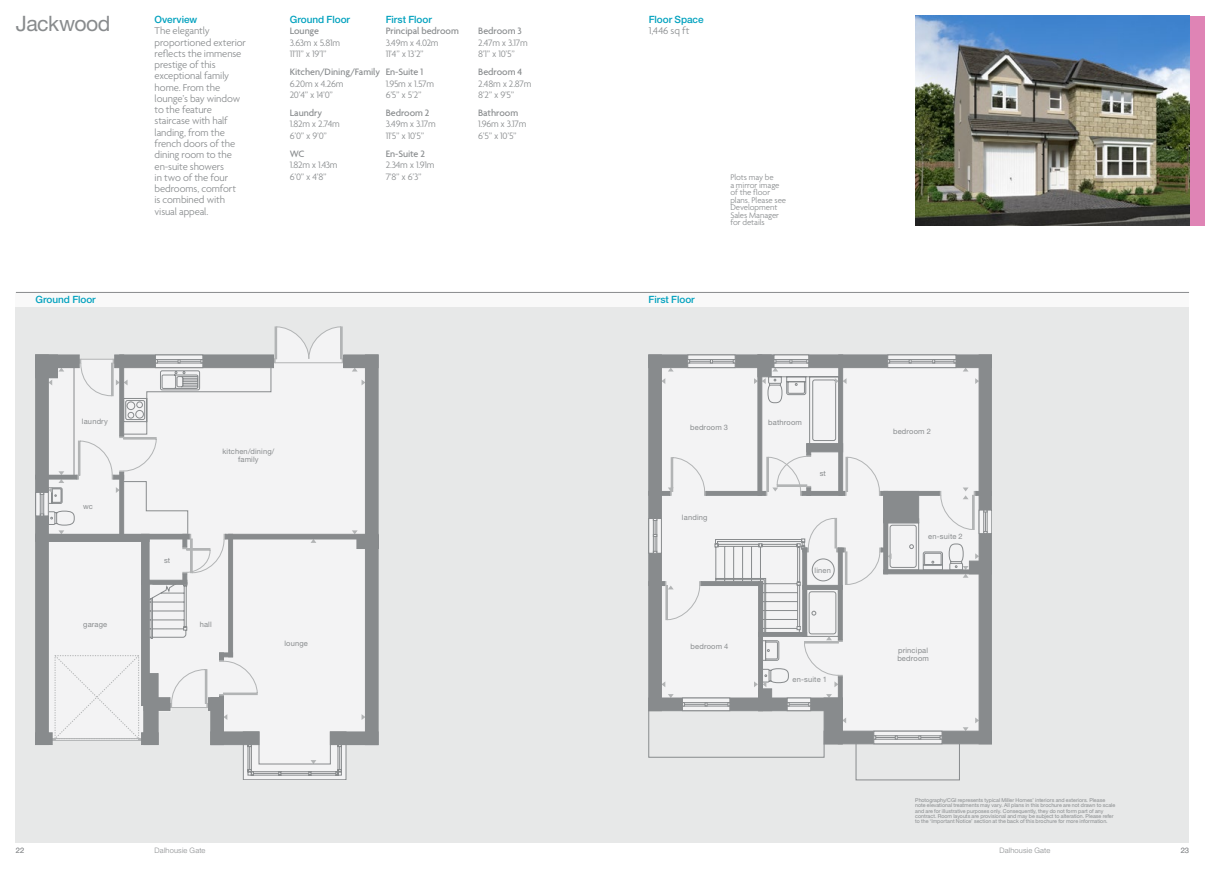
<style>
.page{position:relative;width:1205px;height:869px;background:#fff}
.page>*{position:absolute;margin:0;border:0;box-sizing:border-box;transform-origin:0 0}
.t1{font:21.25px "Helvetica Neue LT Std";letter-spacing:-.025em;color:#888b8d}
.t2{font:300 10.62px/11.2px "Agenda";letter-spacing:-.01em;color:#888b8d}
.t3{font:300 10px/11.2px "Agenda";letter-spacing:-.025em;color:#888b8d}
.t4{font:500 10px "Agenda";letter-spacing:-.005em;color:#888b8d}
.t5{font:500 10px "Helvetica Neue LT Std";letter-spacing:-.005em;color:#00a1be}
.t6{font:300 8.75px/7.5px "Agenda";letter-spacing:-.005em;color:#888b8d}
.t7{font:7.5px/8px "Helvetica Neue";letter-spacing:.025em;color:#888b8d;text-align:center}
.t8{font:300 7.5px "Helvetica Neue LT Std";letter-spacing:.025em;color:#888b8d}
.t9{font:5.25px/5.2px "Helvetica Neue LT Std";color:#888b8d}
</style>
<div class="page">
<div style="left:16px;top:306px;width:1173px;height:536px;background:#e7e8e8"></div>
<div style="left:16px;top:292px;width:1173px;height:14px;background:#f9f9f9"></div>
<hr style="left:16px;top:292px;width:1173px;height:1px;background:#888b8d">
<div style="left:1189px;top:16px;width:16px;height:209px;background:#df84b5"></div>
<img style="left:915px;top:16px;width:274px;height:209px">
<svg style="left:36px;top:367px;width:342px;height:412px;fill:#f3f3f4"></svg>
<svg style="left:52px;top:654px;width:90px;height:86px"></svg>
<div style="left:55px;top:738px;width:84px;height:2px;border:1px solid #b2b4b5"></div>
<svg style="left:226px;top:326px;width:124px;height:208px"></svg>
<svg style="left:361px;top:379px;width:4px;height:6px"></svg>
<svg style="left:352px;top:367px;width:6px;height:4px"></svg>
<svg style="left:352px;top:530px;width:6px;height:4px"></svg>
<svg style="left:224px;top:713px;width:3px;height:6px"></svg>
<svg style="left:361px;top:713px;width:4px;height:6px"></svg>
<svg style="left:310px;top:539px;width:6px;height:3px"></svg>
<div style="left:365px;top:354px;width:13px;height:390px;background:#888b8d"></div>
<div style="left:35px;top:354px;width:14px;height:390px;background:#888b8d;border:1px solid #888b8d"></div>
<div style="left:115px;top:354px;width:159px;height:13px;background:#888b8d;border:1px solid #888b8d"></div>
<div style="left:344px;top:355px;width:34px;height:12px;background:#888b8d"></div>
<div style="left:344px;top:354px;width:34px;height:13px;border:1px solid #888b8d"></div>
<div style="left:36px;top:732px;width:16px;height:12px;background:#888b8d"></div>
<div style="left:141px;top:732px;width:17px;height:12px;background:#888b8d"></div>
<div style="left:211px;top:697px;width:13px;height:47px;background:#888b8d"></div>
<div style="left:144px;top:673px;width:14px;height:71px;background:#888b8d"></div>
<div style="left:141px;top:534px;width:8px;height:171px;background:#888b8d"></div>
<div style="left:225px;top:534px;width:153px;height:5px;background:#888b8d"></div>
<svg style="left:170px;top:652px;width:88px;height:55px"></svg>
<svg style="left:219px;top:652px;width:9px;height:4px"></svg>
<div style="left:357px;top:535px;width:21px;height:13px;background:#888b8d"></div>
<div style="left:228px;top:534px;width:5px;height:122px;background:#888b8d;border:1px solid #888b8d"></div>
<div style="left:211px;top:731px;width:48px;height:13px;background:#888b8d;border:1px solid #888b8d"></div>
<div style="left:208px;top:697px;width:16px;height:13px;background:#888b8d"></div>
<div style="left:144px;top:697px;width:26px;height:13px;background:#888b8d"></div>
<div style="left:330px;top:731px;width:48px;height:13px;background:#888b8d"></div>
<div style="left:330px;top:731px;width:48px;height:13px;border:1px solid #888b8d"></div>
<svg style="left:243px;top:731px;width:103px;height:48px"></svg>
<svg style="left:35px;top:354px;width:191px;height:284px"></svg>
<svg style="left:661px;top:367px;width:318px;height:87px;fill:#f3f3f4"></svg>
<div style="left:648px;top:376px;width:315px;height:382px;background:#f3f3f4"></div>
<svg style="left:975px;top:378px;width:4px;height:6px"></svg>
<svg style="left:962px;top:367px;width:6px;height:4px"></svg>
<svg style="left:661px;top:378px;width:4px;height:6px"></svg>
<svg style="left:668px;top:367px;width:6px;height:4px"></svg>
<svg style="left:835px;top:378px;width:11px;height:6px"></svg>
<svg style="left:754px;top:378px;width:12px;height:6px"></svg>
<div style="left:979px;top:354px;width:13px;height:389px;background:#888b8d"></div>
<div style="left:648px;top:354px;width:13px;height:356px;background:#888b8d;border:1px solid #888b8d"></div>
<div style="left:648px;top:354px;width:344px;height:13px;background:#888b8d;border:1px solid #888b8d"></div>
<div style="left:648px;top:697px;width:194px;height:13px;background:#888b8d"></div>
<hr style="left:758px;top:354px;width:4px;height:141px;background:#888b8d">
<div style="left:758px;top:354px;width:13px;height:23px;background:#888b8d"></div>
<hr style="left:648px;top:581px;width:16px;height:4px;background:#888b8d">
<hr style="left:648px;top:491px;width:22px;height:4px;background:#888b8d">
<div style="left:806px;top:443px;width:37px;height:9px;background:#888b8d"></div>
<div style="left:838px;top:354px;width:5px;height:141px;background:#888b8d"></div>
<svg style="left:887px;top:354px;width:69px;height:13px"></svg>
<svg style="left:887px;top:359px;width:69px;height:4px"></svg>
<svg style="left:687px;top:354px;width:48px;height:13px"></svg>
<svg style="left:687px;top:359px;width:48px;height:4px"></svg>
<div style="left:774px;top:354px;width:35px;height:13px;background:#f3f3f4;border:1px solid #888b8d"></div>
<svg style="left:772px;top:359px;width:37px;height:12px"></svg>
<svg style="left:650px;top:520px;width:3px;height:31px"></svg>
<div style="left:648px;top:518px;width:13px;height:35px;border:1px solid #888b8d"></div>
<svg style="left:987px;top:511px;width:3px;height:20px"></svg>
<div style="left:979px;top:509px;width:13px;height:24px;border:1px solid #888b8d"></div>
<svg style="left:653px;top:454px;width:334px;height:327px"></svg>
<h1 class="t1" style="left:16px;top:11px;width:96px">Jackwood</h1>
<h3 class="t5" style="left:155px;top:14px;width:44px">Overview</h3>
<p class="t2" style="left:155px;top:26px;width:93px">The elegantly proportioned exterior reflects the immense prestige of this exceptional family home. From the lounge’s bay window to the feature staircase with half landing, from the french doors of the dining room to the en-suite showers<br>in two of the four bedrooms, comfort<br>is combined with visual appeal.</p>
<h3 class="t7" style="left:179px;top:92px;width:36px">en-suite 1</h3>
<h3 class="t5" style="left:290px;top:14px;width:62px">Ground Floor</h3>
<h3 class="t4" style="left:290px;top:26px;width:31px">Lounge</h3>
<h3 class="t3" style="left:290px;top:37px;width:52px">3.63m x 5.81m<br>11’11” x 19’1”</h3>
<h3 class="t4" style="left:290px;top:67px;width:92px">Kitchen/Dining/Family</h3>
<h3 class="t3" style="left:290px;top:78px;width:55px">6.20m x 4.26m<br>20’4” x 14’0”</h3>
<h3 class="t4" style="left:290px;top:107px;width:34px">Laundry</h3>
<h3 class="t3" style="left:290px;top:119px;width:52px">1.82m x 2.74m<br>6’0” x 9’0”</h3>
<h3 class="t4" style="left:290px;top:148px;width:16px">WC</h3>
<h3 class="t3" style="left:290px;top:160px;width:49px">1.82m x 1.43m<br>6’0” x 4’8”</h3>
<h3 class="t5" style="left:386px;top:14px;width:48px">First Floor</h3>
<h3 class="t4" style="left:386px;top:26px;width:75px">Principal bedroom</h3>
<h3 class="t3" style="left:386px;top:37px;width:54px">3.49m x 4.02m<br>11’4” x 13’2”</h3>
<h3 class="t4" style="left:386px;top:67px;width:39px">En-Suite 1</h3>
<h3 class="t3" style="left:386px;top:78px;width:50px">1.95m x 1.57m<br>6’5” x 5’2”</h3>
<h3 class="t4" style="left:386px;top:107px;width:45px">Bedroom 2</h3>
<h3 class="t3" style="left:386px;top:119px;width:52px">3.49m x 3.17m<br>11’5” x 10’5”</h3>
<h3 class="t4" style="left:386px;top:148px;width:41px">En-Suite 2</h3>
<h3 class="t3" style="left:386px;top:160px;width:50px">2.34m x 1.91m<br>7’8” x 6’3”</h3>
<h3 class="t7" style="left:284px;top:71px;width:33px">bedroom</h3>
<h3 class="t4" style="left:478px;top:26px;width:45px">Bedroom 3</h3>
<h3 class="t3" style="left:478px;top:37px;width:51px">2.47m x 3.17m<br>8’1” x 10’5”</h3>
<h3 class="t4" style="left:478px;top:67px;width:46px">Bedroom 4</h3>
<h3 class="t3" style="left:478px;top:78px;width:55px">2.48m x 2.87m<br>8’2” x 9’5”</h3>
<h3 class="t4" style="left:478px;top:107px;width:42px">Bathroom</h3>
<h3 class="t3" style="left:478px;top:119px;width:50px">1.96m x 3.17m<br>6’5” x 10’5”</h3>
<h3 class="t5" style="left:649px;top:14px;width:56px">Floor Space</h3>
<h2 class="t2" style="left:649px;top:26px;width:42px">1,446 sq ft</h2>
<h3 class="t6" style="left:730px;top:174px;width:57px">Plots may be<br>a mirror image of the floor plans. Please see<br>Development<br>Sales Manager for details</h3>
<h3 class="t5" style="left:35px;top:293px;width:62px">Ground Floor</h3>
<h3 class="t5" style="left:648px;top:293px;width:48px">First Floor</h3>
<h3 class="t7" style="left:82px;top:417px;width:28px">laundry</h3>
<h3 class="t7" style="left:690px;top:423px;width:39px">bedroom 3</h3>
<h3 class="t7" style="left:768px;top:418px;width:35px">bathroom</h3>
<h3 class="t7" style="left:893px;top:428px;width:39px">bedroom 2</h3>
<h3 class="t7" style="left:222px;top:448px;width:54px">kitchen/dining/ family</h3>
<h3 class="t7" style="left:820px;top:469px;width:8px">st</h3>
<h3 class="t7" style="left:83px;top:502px;width:11px">wc</h3>
<h3 class="t7" style="left:682px;top:513px;width:27px">landing</h3>
<h3 class="t7" style="left:928px;top:532px;width:36px">en-suite 2</h3>
<h3 class="t7" style="left:164px;top:556px;width:8px">st</h3>
<h3 class="t7" style="left:814px;top:566px;width:18px">linen</h3>
<h3 class="t7" style="left:83px;top:621px;width:26px">garage</h3>
<h3 class="t7" style="left:200px;top:620px;width:14px">hall</h3>
<h3 class="t7" style="left:284px;top:639px;width:25px">lounge</h3>
<h3 class="t7" style="left:690px;top:642px;width:39px">bedroom 4</h3>
<h3 class="t7" style="left:897px;top:646px;width:33px;text-align:left">principal bedroom</h3>
<h3 class="t7" style="left:792px;top:675px;width:36px">en-suite 1</h3>
<h3 class="t8" style="left:16px;top:845px;width:10px">22</h3>
<p class="t9" style="left:915px;top:797px;width:201px">Photography/CGI represents typical Miller Homes’ interiors and exteriors. Please note elevational treatments may vary. All plans in this brochure are not drawn to scale and are for illustrative purposes only. Consequently, they do not form part of any contract. Room layouts are provisional and may be subject to alteration. Please refer to the ‘Important Notice’ section at the back of this brochure for more information.</p>
<h3 class="t8" style="left:155px;top:845px;width:52px">Dalhousie Gate</h3>
<h3 class="t8" style="left:999px;top:845px;width:52px">Dalhousie Gate</h3>
<h3 class="t8" style="left:1180px;top:845px;width:10px">23</h3>
</div>
